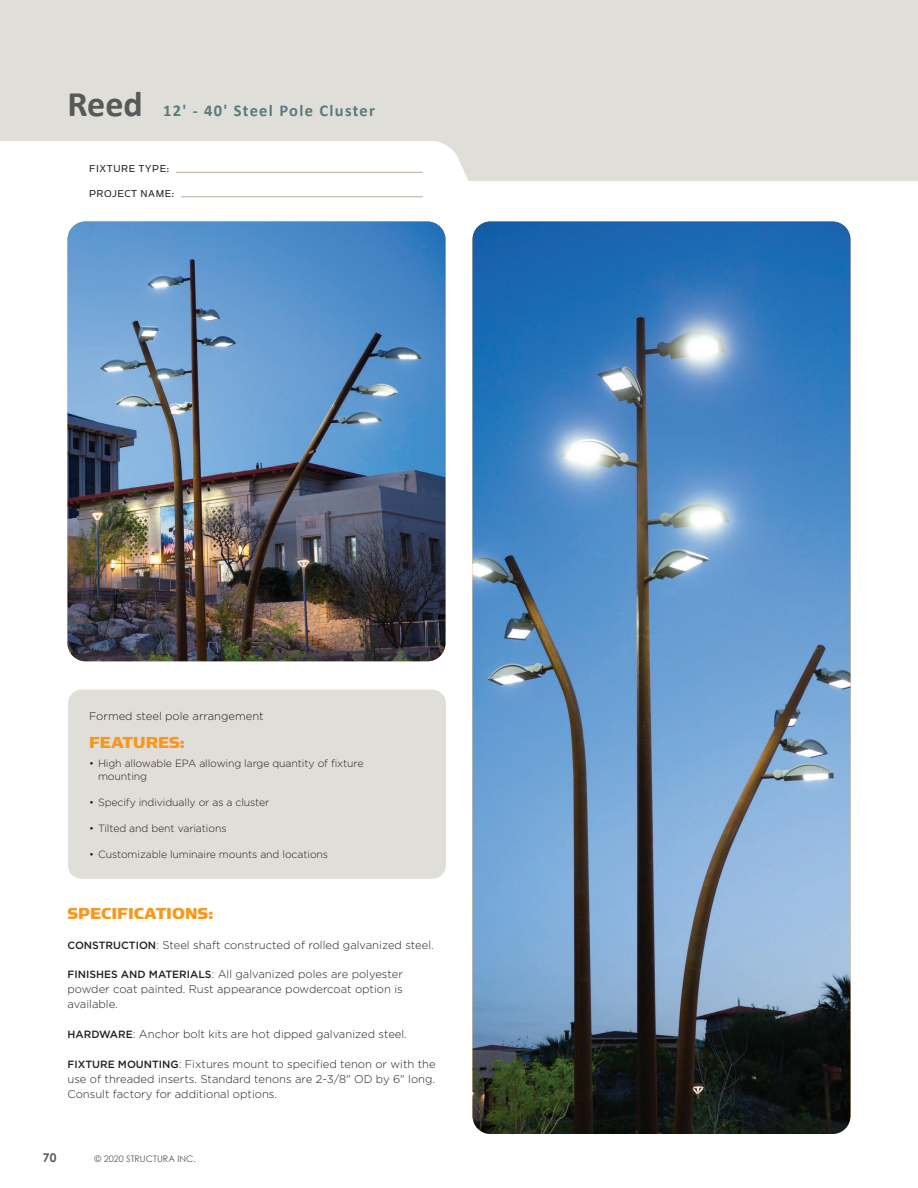
<style>
.page{position:relative;width:918px;height:1188px;background:#fff}
.page>*{position:absolute;margin:0;border:0;box-sizing:border-box;transform-origin:0 0}
.t1{font:18px "Simian Text Chimpanzee";color:#f7971d}
.t2{font:700 16.5px "Calibri";letter-spacing:.08em;color:#587a7b}
.t3{font:700 12px "Century Gothic";color:#57585a}
.t4{font:300 11.25px/15px "Gotham";color:#231f20;text-align:justify}
.t5{font:11.25px/24.8px "Simian Display Orangutan";letter-spacing:.05em;color:#231f20}
.t6{font:300 10.5px/12.6px "Gotham";letter-spacing:-.01em;color:#231f20}
.t7{font:9px "Century Gothic";color:#57585a}
.s1{font-size:36px;color:#57585a}
.s2{font-weight:500;font-size:10.5px}
</style>
<div class="page">
<div style="left:0;top:0;width:918px;height:181px;background:#e0ded8"></div>
<div style="left:0;top:141px;width:468px;height:40px;background:#fff"></div>
<hr style="left:176px;top:172px;width:247px;height:1px;background:#b9aa99">
<hr style="left:181px;top:196px;width:242px;height:1px;background:#b9aa99">
<div style="left:68px;top:690px;width:378px;height:189px;background:#e0ded8;border-radius:14px"></div>
<img style="left:68px;top:221px;width:378px;height:440px">
<img style="left:472px;top:221px;width:378px;height:913px">
<h2 class="t2" style="left:68px;top:100px;width:309px"><span class="s1">Reed</span> 12' - 40' Steel Pole Cluster</h2>
<p class="t5" style="left:89px;top:157px;width:87px">FIXTURE TYPE:<br>PROJECT NAME:</p>
<p class="t4" style="left:89px;top:708px;width:176px">Formed steel pole arrangement</p>
<h1 class="t1" style="left:89px;top:732px;width:97px">FEATURES:</h1>
<p class="t6" style="left:98px;top:757px;width:267px;text-indent:-9px">• High allowable EPA allowing large quantity of fixture mounting</p>
<p class="t6" style="left:89px;top:796px;width:182px">• Specify individually or as a cluster</p>
<p class="t6" style="left:89px;top:822px;width:139px">• Tilted and bent variations</p>
<p class="t6" style="left:89px;top:848px;width:241px">• Customizable luminaire mounts and locations</p>
<h1 class="t1" style="left:68px;top:903px;width:147px">SPECIFICATIONS:</h1>
<p class="t4" style="left:68px;top:937px;width:368px"><span class="s2">CONSTRUCTION</span>: Steel shaft constructed of rolled galvanized steel.</p>
<p class="t4" style="left:67px;top:967px;width:337px"><span class="s2">FINISHES AND MATERIALS</span>: All galvanized poles are polyester powder coat painted. Rust appearance powdercoat option is available.</p>
<p class="t4" style="left:68px;top:1026px;width:341px"><span class="s2">HARDWARE</span>: Anchor bolt kits are hot dipped galvanized steel.</p>
<p class="t4" style="left:67px;top:1056px;width:370px"><span class="s2">FIXTURE MOUNTING</span>: Fixtures mount to specified tenon or with the use of threaded inserts. Standard tenons are 2-3/8" OD by 6" long.<br>Consult factory for additional options.</p>
<p class="t3" style="left:43px;top:1150px;width:15px">70</p>
<p class="t7" style="left:95px;top:1153px;width:103px">© 2020 STRUCTURA INC.</p>
</div>
